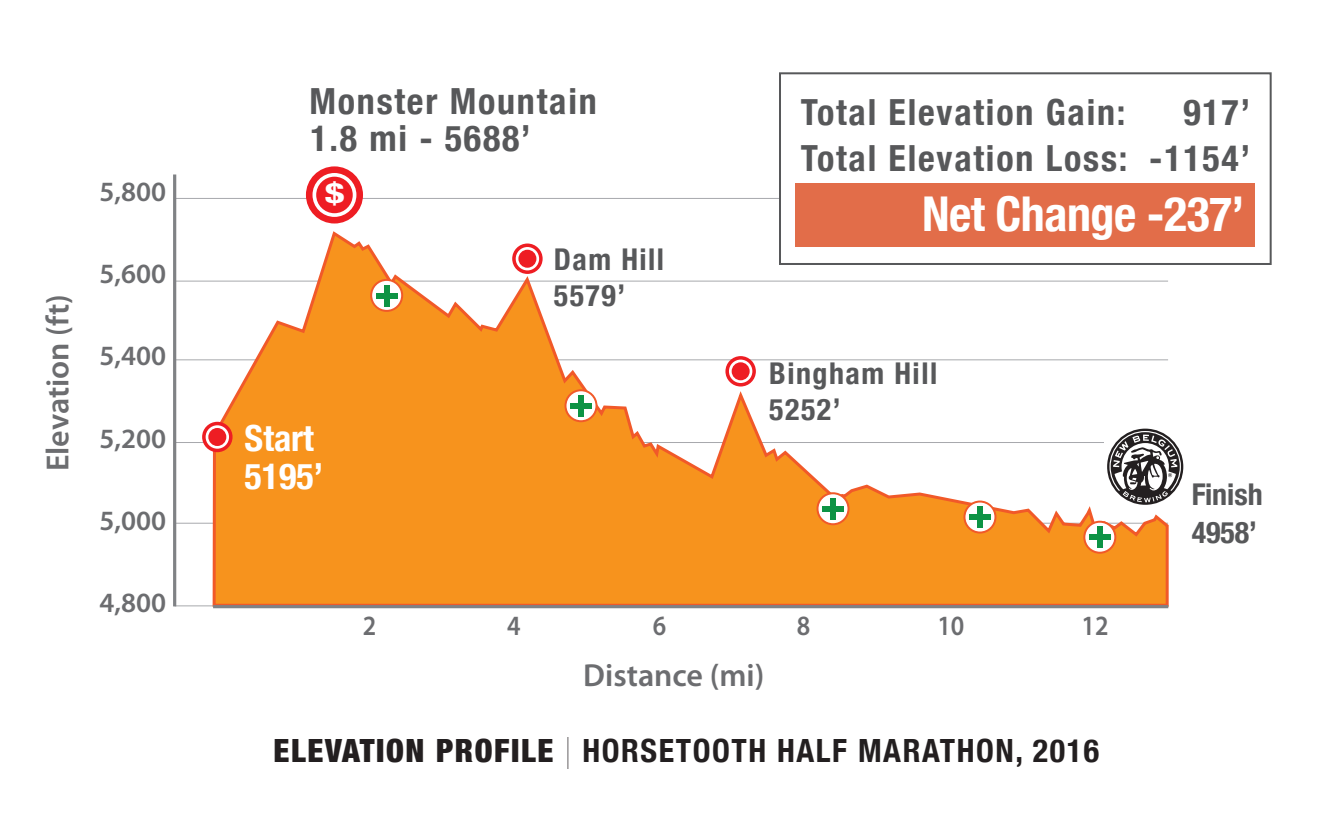
<style>
.page{position:relative;width:1332px;height:828px;background:#fff}
.page>*{position:absolute;margin:0;border:0;box-sizing:border-box;transform-origin:0 0}
.t1{font:700 condensed 48px "Helvetica Neue";letter-spacing:-.01em;color:#fff}
.t2{font:700 condensed 36px/46px "Helvetica Neue";letter-spacing:.05em;color:#57585a}
.t3{font:700 condensed 36px/38px "Helvetica Neue";color:#fff}
.t4{font:700 condensed 32px "Helvetica Neue";letter-spacing:.05em;color:#231f20}
.t5{font:600 32px "Myriad Pro";color:#6c6d70}
.t6{font:700 condensed 30px/36px "Helvetica Neue";letter-spacing:.05em;color:#57585a}
.t7{font:700 condensed 30px/38px "Helvetica Neue";color:#57585a}
.t8{font:600 28px "Myriad Pro";color:#6c6d70}
.t9{font:600 28px "Myriad Pro";color:#6c6d70;scale:.9 1}
.t10{font:700 condensed 28px "Helvetica Neue";color:#fff;scale:1.43 1}
.s1{font-weight:900}
.s2{font-weight:200;font-stretch:normal}
</style>
<div class="page">
<hr style="left:175px;top:198px;width:993px;height:1px;background:#a8a9ad">
<hr style="left:175px;top:281px;width:993px;height:1px;background:#a8a9ad">
<hr style="left:175px;top:359px;width:993px;height:1px;background:#a8a9ad">
<hr style="left:175px;top:442px;width:929px;height:1px;background:#a8a9ad">
<hr style="left:175px;top:523px;width:993px;height:1px;background:#a8a9ad">
<hr style="left:175px;top:605px;width:993px;height:1px;background:#a8a9ad">
<svg style="left:211px;top:231px;width:958px;height:377px"></svg>
<hr style="left:173px;top:174px;width:3px;height:432px;background:#808285">
<hr style="left:213px;top:605px;width:955px;height:3px;background:#808285">
<svg style="left:512px;top:244px;width:31px;height:30px"></svg>
<svg style="left:516px;top:247px;width:23px;height:23px"></svg>
<div style="left:518px;top:250px;width:18px;height:18px;background:#ee1d23;border-radius:50%"></div>
<svg style="left:725px;top:356px;width:31px;height:31px"></svg>
<svg style="left:729px;top:360px;width:23px;height:23px"></svg>
<div style="left:732px;top:362px;width:18px;height:18px;background:#ee1d23;border-radius:50%"></div>
<svg style="left:202px;top:422px;width:31px;height:30px"></svg>
<svg style="left:206px;top:425px;width:23px;height:24px"></svg>
<div style="left:208px;top:428px;width:18px;height:18px;background:#ee1d23;border-radius:50%"></div>
<div style="left:779px;top:72px;width:493px;height:193px;background:#fff;border:2px solid #57585a"></div>
<div style="left:795px;top:183px;width:460px;height:64px;background:#e26d49"></div>
<svg style="left:306px;top:166px;width:57px;height:58px"></svg>
<svg style="left:313px;top:173px;width:43px;height:44px"></svg>
<div style="left:316px;top:177px;width:37px;height:36px;background:#ee1d23;border-radius:50%"></div>
<svg style="left:1107px;top:429px;width:76px;height:76px"></svg>
<div style="left:566px;top:390px;width:31px;height:31px;background:#fff;border-radius:50%"></div>
<div style="left:565px;top:389px;width:33px;height:33px;border:2px solid #f15929;border-radius:50%"></div>
<div style="left:578px;top:395px;width:6px;height:22px;background:#0d9344"></div>
<div style="left:570px;top:403px;width:22px;height:6px;background:#0d9344"></div>
<div style="left:818px;top:493px;width:30px;height:31px;background:#fff;border-radius:50%"></div>
<div style="left:817px;top:492px;width:33px;height:33px;border:2px solid #f15929;border-radius:50%"></div>
<div style="left:830px;top:498px;width:6px;height:22px;background:#0d9344"></div>
<div style="left:822px;top:506px;width:22px;height:6px;background:#0d9344"></div>
<svg style="left:1084px;top:522px;width:31px;height:31px"></svg>
<div style="left:1083px;top:521px;width:33px;height:33px;border:2px solid #f15929;border-radius:50%"></div>
<div style="left:1097px;top:527px;width:5px;height:21px;background:#0d9344"></div>
<div style="left:1089px;top:535px;width:21px;height:5px;background:#0d9344"></div>
<svg style="left:964px;top:502px;width:31px;height:31px"></svg>
<div style="left:963px;top:501px;width:33px;height:33px;border:2px solid #f15929;border-radius:50%"></div>
<div style="left:977px;top:507px;width:6px;height:21px;background:#0d9344"></div>
<div style="left:969px;top:515px;width:22px;height:5px;background:#0d9344"></div>
<svg style="left:371px;top:280px;width:31px;height:31px"></svg>
<div style="left:370px;top:279px;width:33px;height:33px;border:2px solid #f15929;border-radius:50%"></div>
<div style="left:384px;top:285px;width:5px;height:21px;background:#0d9344"></div>
<div style="left:376px;top:293px;width:21px;height:5px;background:#0d9344"></div>
<p class="t5" style="left:37px;top:471px;width:178px;rotate:-90deg">Elevation (ft)</p>
<p class="t8" style="left:99px;top:174px;width:68px">5,800</p>
<p class="t8" style="left:99px;top:256px;width:68px">5,600</p>
<p class="t8" style="left:99px;top:338px;width:68px">5,400</p>
<p class="t8" style="left:99px;top:420px;width:68px">5,200</p>
<p class="t8" style="left:99px;top:502px;width:68px">5,000</p>
<p class="t8" style="left:99px;top:584px;width:68px">4,800</p>
<p class="t2" style="left:309px;top:78px;width:289px">Monster Mountain</p>
<p class="t2" style="left:310px;top:115px;width:222px">1.8 mi - 5688’</p>
<p class="t10" style="left:325px;top:176px;width:15px">$</p>
<p class="t3" style="left:245px;top:419px;width:80px">Start<br>5195’</p>
<p class="t6" style="left:554px;top:240px;width:112px">Dam Hill<br>5579’</p>
<p class="t2" style="left:801px;top:88px;width:328px">Total Elevation Gain:<br>Total Elevation Loss:</p>
<p class="t2" style="left:1149px;top:88px;width:102px;text-align:right">917’ -1154’</p>
<h1 class="t1" style="left:922px;top:185px;width:324px">Net Change -237’</h1>
<p class="t6" style="left:769px;top:355px;width:170px">Bingham Hill<br>5252’</p>
<p class="t7" style="left:1192px;top:475px;width:73px">Finish<br>4958’</p>
<p class="t9" style="left:363px;top:608px;width:17px">2</p>
<p class="t9" style="left:507px;top:608px;width:17px">4</p>
<p class="t9" style="left:653px;top:608px;width:17px">6</p>
<p class="t9" style="left:797px;top:608px;width:17px">8</p>
<p class="t9" style="left:937px;top:608px;width:32px">10</p>
<p class="t9" style="left:1082px;top:608px;width:32px">12</p>
<p class="t5" style="left:583px;top:655px;width:183px">Distance (mi)</p>
<p class="t4" style="left:274px;top:731px;width:827px"><span class="s1">ELEVATION PROFILE</span> <span class="s2">|</span> HORSETOOTH HALF MARATHON, 2016</p>
</div>
